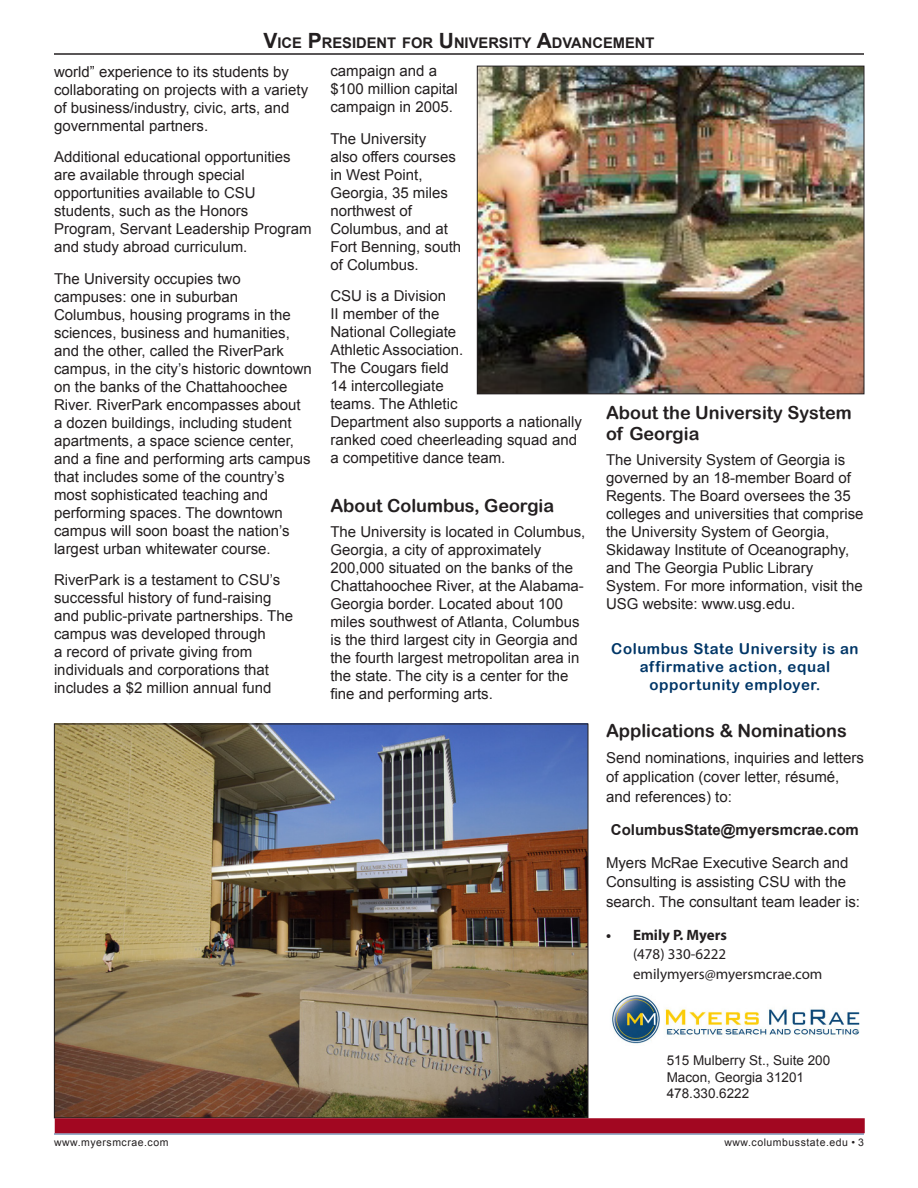
<style>
.page{position:relative;width:918px;height:1188px;background:#fff}
.page>*{position:absolute;margin:0;border:0;box-sizing:border-box;transform-origin:0 0}
.t1{font:18px/21.6px "Arial Rounded MT Bold";color:#231f20}
.t2{font:15px/18px "Arial";color:#231f20}
.t3{font:15px/18px "Arial Rounded MT Bold";letter-spacing:.04em;color:#003667;text-align:center}
.t4{font:15px "Myriad Pro";color:#231f20}
.t5{font:700 15px "Arial";color:#231f20}
.t6{font:700 15px "Myriad Pro";color:#231f20}
.t7{font:700 14.7px "Arial";color:#231f20}
.t8{font:13.5px "Arial";color:#231f20}
.t9{font:10.5px "Arial";letter-spacing:.05em;color:#231f20}
.s1{font-size:21px}
</style>
<div class="page">
<hr style="left:54px;top:1133px;width:810px;height:2px;background:#7891b5">
<hr style="left:54px;top:53px;width:810px;height:2px;background:#231f20">
<img style="left:479px;top:68px;width:383px;height:324px">
<div style="left:477px;top:66px;width:387px;height:328px;border:1px solid #231f20"></div>
<img style="left:56px;top:726px;width:530px;height:390px">
<img style="left:612px;top:995px;width:248px;height:49px">
<div style="left:55px;top:1118px;width:810px;height:15px;background:#a20721"></div>
<p class="t7" style="left:264px;top:33px;width:392px"><span class="s1">V</span>ICE <span class="s1">P</span>RESIDENT FOR <span class="s1">U</span>NIVERSITY <span class="s1">A</span>DVANCEMENT</p>
<p class="t2" style="left:54px;top:63px;width:256px">world” experience to its students by collaborating on projects with a variety of business/industry, civic, arts, and governmental partners.</p>
<p class="t2" style="left:54px;top:148px;width:259px">Additional educational opportunities are available through special opportunities available to CSU students, such as the Honors Program, Servant Leadership Program and study abroad curriculum.</p>
<p class="t2" style="left:54px;top:270px;width:259px">The University occupies two campuses: one in suburban Columbus, housing programs in the sciences, business and humanities, and the other, called the RiverPark campus, in the city’s historic downtown on the banks of the Chattahoochee River. RiverPark encompasses about a dozen buildings, including student apartments, a space science center, and a fine and performing arts campus that includes some of the country’s most sophisticated teaching and performing spaces. The downtown campus will soon boast the nation’s largest urban whitewater course.</p>
<p class="t2" style="left:54px;top:571px;width:241px">RiverPark is a testament to CSU’s successful history of fund-raising and public-private partnerships. The campus was developed through<br>a record of private giving from individuals and corporations that includes a $2 million annual fund</p>
<p class="t2" style="left:330px;top:62px;width:129px">campaign and a $100 million capital campaign in 2005.</p>
<p class="t2" style="left:330px;top:130px;width:132px">The University<br>also offers courses in West Point,<br>Georgia, 35 miles northwest of<br>Columbus, and at<br>Fort Benning, south of Columbus.</p>
<p class="t2" style="left:330px;top:287px;width:253px">CSU is a Division<br>II member of the<br>National Collegiate<br>Athletic Association.<br>The Cougars field<br>14 intercollegiate<br>teams. The Athletic<br>Department also supports a nationally ranked coed cheerleading squad and a competitive dance team.</p>
<p class="t1" style="left:330px;top:494px;width:225px">About Columbus, Georgia</p>
<p class="t2" style="left:330px;top:523px;width:257px">The University is located in Columbus, Georgia, a city of approximately 200,000 situated on the banks of the Chattahoochee River, at the Alabama-Georgia border. Located about 100 miles southwest of Atlanta, Columbus is the third largest city in Georgia and the fourth largest metropolitan area in the state. The city is a center for the fine and performing arts.</p>
<p class="t1" style="left:606px;top:401px;width:247px">About the University System of Georgia</p>
<p class="t2" style="left:606px;top:451px;width:259px">The University System of Georgia is governed by an 18-member Board of Regents. The Board oversees the 35 colleges and universities that comprise the University System of Georgia, Skidaway Institute of Oceanography, and The Georgia Public Library System. For more information, visit the USG website: www.usg.edu.</p>
<p class="t3" style="left:611px;top:640px;width:249px">Columbus State University is an affirmative action, equal</p>
<p class="t3" style="left:649px;top:676px;width:173px">opportunity employer.</p>
<p class="t1" style="left:606px;top:719px;width:242px">Applications &amp; Nominations</p>
<p class="t2" style="left:606px;top:748px;width:259px;line-height:19.5px">Send nominations, inquiries and letters of application (cover letter, résumé, and references) to:</p>
<p class="t5" style="left:611px;top:820px;width:250px">ColumbusState@myersmcrae.com</p>
<p class="t2" style="left:606px;top:853px;width:256px;line-height:19.5px">Myers McRae Executive Search and<br>Consulting is assisting CSU with the search. The consultant team leader is:</p>
<p class="t6" style="left:606px;top:925px;width:122px">• Emily P. Myers</p>
<p class="t4" style="left:633px;top:945px;width:95px">(478) 330-6222</p>
<p class="t4" style="left:633px;top:965px;width:191px">emilymyers@myersmcrae.com</p>
<p class="t8" style="left:667px;top:1052px;width:165px">515 Mulberry St., Suite 200</p>
<p class="t8" style="left:667px;top:1068px;width:139px">Macon, Georgia 31201</p>
<p class="t8" style="left:667px;top:1085px;width:84px">478.330.6222</p>
<p class="t9" style="left:54px;top:1135px;width:116px">www.myersmcrae.com</p>
<p class="t9" style="left:724px;top:1135px;width:141px">www.columbusstate.edu • 3</p>
</div>
